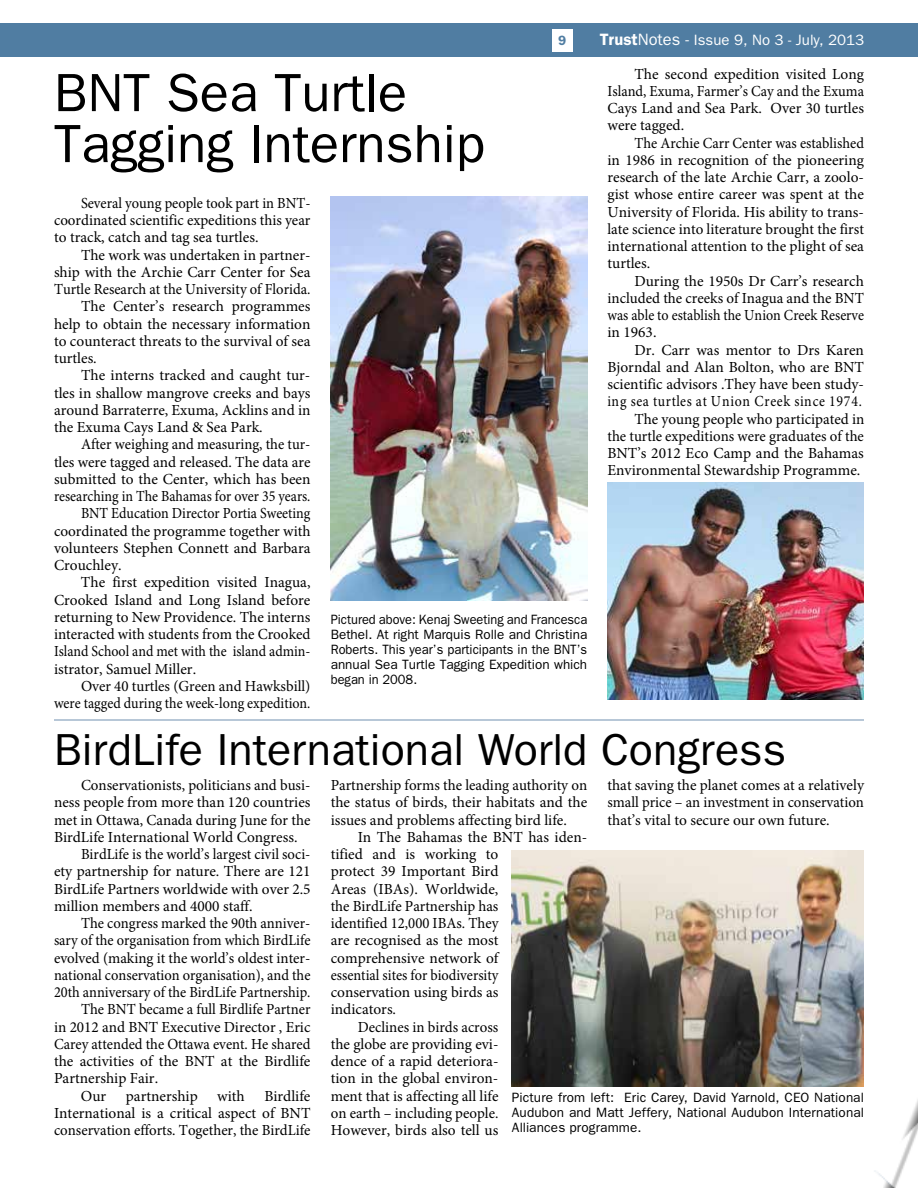
<style>
.page{position:relative;width:918px;height:1188px;background:#fff}
.page>*{position:absolute;margin:0;border:0;box-sizing:border-box;transform-origin:0 0}
.t1{font:54px/51px "Franklin Gothic";color:#000}
.t2{font:45px "Franklin Gothic";color:#000}
.t3{font:15.3px/17.2px "Minion Pro";color:#000;text-align:justify}
.t4{font:15.3px/17.2px "Minion Pro";color:#000;text-align:justify;scale:.94 1}
.t5{font:15.3px "Minion Pro";color:#000;scale:.95 1}
.t6{font:15.3px "Minion Pro";color:#000;scale:.91 1}
.t7{font:15.3px "Minion Pro";color:#000;scale:.93 1}
.t8{font:15.3px "Minion Pro";color:#000;scale:.96 1}
.t9{font:15px "Franklin Gothic";color:#fff}
.t10{font:13.5px/15px "Franklin Gothic";color:#000;text-align:justify;scale:.94 1}
.t11{font:13.5px/15px "Franklin Gothic";color:#000;text-align:justify}
.t12{font:600 13.5px "Franklin Gothic";color:#507da2}
.s1{font-weight:600;font-size:16.5px}
.s2{font-size:16.5px}
</style>
<div class="page">
<div style="left:0;top:23px;width:918px;height:34px;background:#507da2"></div>
<div style="left:552px;top:29px;width:20px;height:22px;background:#fff"></div>
<img style="left:512px;top:851px;width:352px;height:235px">
<img style="left:331px;top:197px;width:256px;height:404px">
<hr style="left:54px;top:720px;width:810px;height:1px;background:#7190b0">
<img style="left:608px;top:483px;width:256px;height:217px">
<img style="left:874px;top:1099px;width:44px;height:89px">
<p class="t12" style="left:558px;top:33px;width:10px">9</p>
<p class="t9" style="left:600px;top:32px;width:266px"><span class="s1">Trust</span><span class="s2">Notes -</span> Issue 9, No 3 - July, 2013</p>
<h1 class="t1" style="left:54px;top:66px;width:432px">BNT Sea Turtle<br>Tagging Internship</h1>
<p class="t3" style="left:608px;top:65px;width:258px;text-indent:27px">The second expedition visited Long Island, Exuma, Farmer’s Cay and the Exuma Cays Land and Sea Park. Over 30 turtles were tagged.</p>
<p class="t4" style="left:608px;top:134px;width:274px;text-indent:27px">The Archie Carr Center was established in 1986 in recognition of the pioneering research of the late Archie Carr, a zoolo&shy;gist whose entire career was spent at the University of Florida. His ability to trans&shy;late science into literature brought the first international attention to the plight of sea turtles.</p>
<p class="t3" style="left:608px;top:272px;width:258px;text-indent:27px">During the 1950s Dr Carr’s research included the creeks of Inagua and the BNT was able to establish the Union Creek Reserve in 1963.</p>
<p class="t3" style="left:608px;top:341px;width:258px;text-align:right">Dr. Carr was mentor to Drs Karen Bjorndal and Alan Bolton, who are BNT scientific advisors .They have been study&shy;ing sea turtles at Union Creek since 1974.<br>The young people who participated in<br>the turtle expeditions were graduates of the BNT’s 2012 Eco Camp and the Bahamas Environmental Stewardship Programme.</p>
<p class="t4" style="left:54px;top:194px;width:274px;text-indent:27px">Several young people took part in BNT&shy;coordinated scientific expeditions this year to track, catch and tag sea turtles.</p>
<p class="t3" style="left:81px;top:246px;width:231px">The work was undertaken in partner-</p>
<p class="t3" style="left:54px;top:263px;width:258px">ship with the Archie Carr Center for Sea</p>
<p class="t5" style="left:54px;top:279px;width:271px">Turtle Research at the University of Florida.</p>
<p class="t3" style="left:81px;top:298px;width:231px">The Center’s research programmes</p>
<p class="t3" style="left:54px;top:315px;width:258px">help to obtain the necessary information</p>
<p class="t3" style="left:54px;top:332px;width:258px">to counteract threats to the survival of sea</p>
<p class="t3" style="left:54px;top:350px;width:44px">turtles.</p>
<p class="t3" style="left:81px;top:367px;width:231px">The interns tracked and caught tur-</p>
<p class="t3" style="left:54px;top:384px;width:258px">tles in shallow mangrove creeks and bays</p>
<p class="t3" style="left:54px;top:401px;width:258px">around Barraterre, Exuma, Acklins and in</p>
<p class="t3" style="left:54px;top:419px;width:210px">the Exuma Cays Land &amp; Sea Park.</p>
<p class="t5" style="left:81px;top:434px;width:243px">After weighing and measuring, the tur-</p>
<p class="t3" style="left:54px;top:453px;width:258px">tles were tagged and released. The data are</p>
<p class="t3" style="left:54px;top:470px;width:258px">submitted to the Center, which has been</p>
<p class="t6" style="left:54px;top:486px;width:283px">researching in The Bahamas for over 35 years.</p>
<p class="t6" style="left:81px;top:503px;width:254px">BNT Education Director Portia Sweeting</p>
<p class="t3" style="left:54px;top:522px;width:258px">coordinated the programme together with</p>
<p class="t3" style="left:54px;top:539px;width:258px">volunteers Stephen Connett and Barbara</p>
<p class="t3" style="left:54px;top:557px;width:69px">Crouchley.</p>
<p class="t3" style="left:81px;top:574px;width:231px">The first expedition visited Inagua,</p>
<p class="t3" style="left:54px;top:591px;width:258px">Crooked Island and Long Island before</p>
<p class="t3" style="left:54px;top:608px;width:258px">returning to New Providence. The interns</p>
<p class="t3" style="left:54px;top:626px;width:258px">interacted with students from the Crooked</p>
<p class="t6" style="left:54px;top:641px;width:283px">Island School and met with the island admin-</p>
<p class="t3" style="left:54px;top:660px;width:144px">istrator, Samuel Miller.</p>
<p class="t3" style="left:81px;top:677px;width:231px">Over 40 turtles (Green and Hawksbill)</p>
<p class="t6" style="left:54px;top:693px;width:283px">were tagged during the week-long expedition.</p>
<p class="t10" style="left:331px;top:612px;width:274px">Pictured above: Kenaj Sweeting and Francesca Bethel. At right Marquis Rolle and Christina Roberts. This year’s participants in the BNT’s annual Sea Turtle Tagging Expedition which began in 2008.</p>
<h2 class="t2" style="left:54px;top:724px;width:734px">BirdLife International World Congress</h2>
<p class="t3" style="left:81px;top:777px;width:231px">Conservationists, politicians and busi-</p>
<p class="t3" style="left:54px;top:794px;width:258px">ness people from more than 120 countries</p>
<p class="t3" style="left:54px;top:811px;width:258px">met in Ottawa, Canada during June for the</p>
<p class="t3" style="left:54px;top:828px;width:245px">BirdLife International World Congress.</p>
<p class="t5" style="left:81px;top:844px;width:243px">BirdLife is the world’s largest civil soci-</p>
<p class="t3" style="left:54px;top:863px;width:258px">ety partnership for nature. There are 121</p>
<p class="t3" style="left:54px;top:880px;width:258px">BirdLife Partners worldwide with over 2.5</p>
<p class="t3" style="left:54px;top:897px;width:200px">million members and 4000 staff.</p>
<p class="t5" style="left:81px;top:913px;width:243px">The congress marked the 90th anniver-</p>
<p class="t4" style="left:54px;top:932px;width:274px">sary of the organisation from which BirdLife</p>
<p class="t3" style="left:54px;top:949px;width:258px">evolved (making it the world’s oldest inter-</p>
<p class="t4" style="left:54px;top:966px;width:274px">national conservation organisation), and the</p>
<p class="t7" style="left:54px;top:982px;width:277px">20th anniversary of the BirdLife Partnership.</p>
<p class="t5" style="left:81px;top:999px;width:243px">The BNT became a full Birdlife Partner</p>
<p class="t3" style="left:54px;top:1018px;width:258px">in 2012 and BNT Executive Director , Eric</p>
<p class="t5" style="left:54px;top:1034px;width:272px">Carey attended the Ottawa event. He shared</p>
<p class="t3" style="left:54px;top:1053px;width:258px">the activities of the BNT at the Birdlife</p>
<p class="t3" style="left:54px;top:1070px;width:106px">Partnership Fair.</p>
<p class="t3" style="left:81px;top:1087px;width:27px">Our</p>
<p class="t3" style="left:126px;top:1087px;width:73px">partnership</p>
<p class="t3" style="left:217px;top:1087px;width:29px">with</p>
<p class="t3" style="left:54px;top:1087px;width:258px;text-indent:210px">Birdlife International is a critical aspect of BNT conservation efforts. Together, the BirdLife</p>
<p class="t3" style="left:331px;top:777px;width:258px">Partnership forms the leading authority on the status of birds, their habitats and the issues and problems affecting bird life.</p>
<p class="t3" style="left:358px;top:828px;width:231px">In The Bahamas the BNT has iden-</p>
<p class="t3" style="left:331px;top:846px;width:169px">tified and is working to</p>
<p class="t3" style="left:331px;top:863px;width:169px">protect 39 Important Bird</p>
<p class="t3" style="left:331px;top:880px;width:169px">Areas (IBAs). Worldwide,</p>
<p class="t3" style="left:331px;top:897px;width:169px">the BirdLife Partnership has</p>
<p class="t8" style="left:331px;top:913px;width:176px">identified 12,000 IBAs. They</p>
<p class="t3" style="left:331px;top:932px;width:169px">are recognised as the most</p>
<p class="t3" style="left:331px;top:949px;width:169px">comprehensive network of</p>
<p class="t7" style="left:331px;top:965px;width:182px">essential sites for biodiversity</p>
<p class="t3" style="left:331px;top:984px;width:169px">conservation using birds as</p>
<p class="t3" style="left:331px;top:1001px;width:67px">indicators.</p>
<p class="t3" style="left:358px;top:1018px;width:142px">Declines in birds across</p>
<p class="t3" style="left:331px;top:1035px;width:169px">the globe are providing evi-</p>
<p class="t3" style="left:331px;top:1053px;width:169px">dence of a rapid deteriora-</p>
<p class="t3" style="left:331px;top:1070px;width:169px">tion in the global environ-</p>
<p class="t3" style="left:331px;top:1087px;width:169px">ment that is affecting all life</p>
<p class="t3" style="left:331px;top:1104px;width:169px">on earth – including people.</p>
<p class="t3" style="left:331px;top:1122px;width:169px">However, birds also tell us</p>
<p class="t3" style="left:608px;top:777px;width:258px">that saving the planet comes at a relatively small price – an investment in conservation that’s vital to secure our own future.</p>
<p class="t11" style="left:512px;top:1089px;width:354px">Picture from left: Eric Carey, David Yarnold, CEO National Audubon and Matt Jeffery, National Audubon International Alliances programme.</p>
</div>
